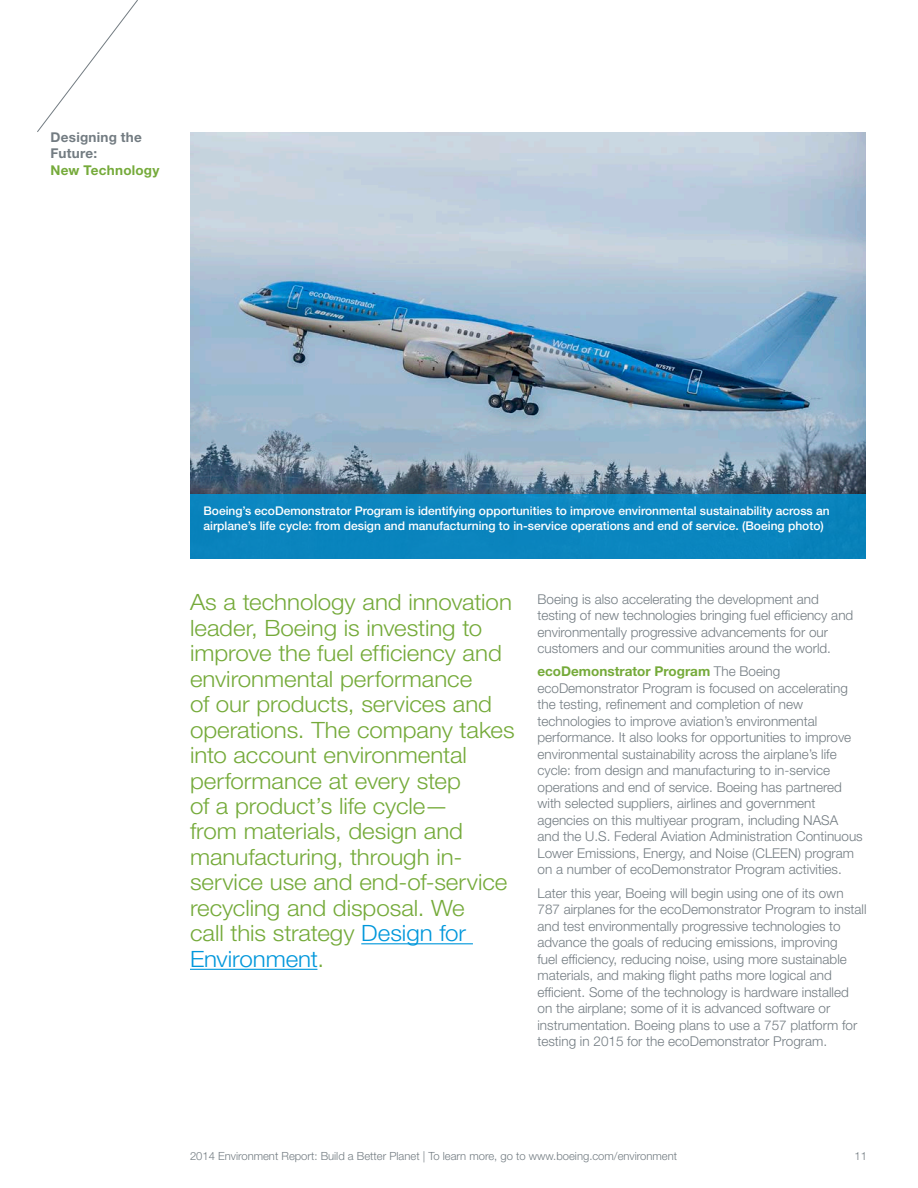
<style>
.page{position:relative;width:918px;height:1188px;background:#fff}
.page>*{position:absolute;margin:0;border:0;box-sizing:border-box;transform-origin:0 0}
.t1{font:300 22.5px/25.5px "Helvetica Neue LT Std";letter-spacing:-.005em;color:#75aa3a;scale:1.07 1}
.t2{font:300 13.5px/16.5px "Helvetica Neue LT Std";color:#737c82}
.page_heads{font:700 13.5px/16.5px "Helvetica Neue LT Std";letter-spacing:.02em;color:#737c82}
.page_heads-2{font:700 13.5px "Helvetica Neue LT Std";letter-spacing:.015em;color:#75aa3a}
.t3{font:500 12px/15px "Helvetica Neue LT Std";color:#fff}
.t4{font:300 11.25px "Helvetica Neue LT Std";color:#737c82}
.s1{color:#0097db}
.s2{font-weight:700;color:#75aa3a}
</style>
<div class="page">
<svg style="left:37px;top:0;width:101px;height:132px"></svg>
<img style="left:190px;top:132px;width:676px;height:427px">
<hr style="left:361px;top:943px;width:112px;height:1px;background:#0097db">
<hr style="left:190px;top:969px;width:127px;height:1px;background:#0097db">
<div style="left:190px;top:494px;width:676px;height:64px;background:#0a85be"></div>
<p class="page_heads" style="left:51px;top:128px;width:93px">Designing the<br>Future:</p>
<p class="page_heads-2" style="left:51px;top:162px;width:110px">New Technology</p>
<p class="t3" style="left:204px;top:503px;width:628px">Boeing’s ecoDemonstrator Program is identifying opportunities to improve environmental sustainability across an airplane’s life cycle: from design and manufacturning to in-service operations and end of service. (Boeing photo)</p>
<p class="t1" style="left:190px;top:589px;width:305px">As a technology and innovation leader, Boeing is investing to improve the fuel efficiency and environmental performance<br>of our products, services and operations. The company takes into account environmental performance at every step<br>of a product’s life cycle—<br>from materials, design and manufacturing, through in&shy;service use and end-of-service recycling and disposal. We<br>call this strategy <span class="s1">Design for<br>Environment</span>.</p>
<p class="t2" style="left:537px;top:590px;width:317px">Boeing is also accelerating the development and testing of new technologies bringing fuel efficiency and environmentally progressive advancements for our customers and our communities around the world.</p>
<p class="t2" style="left:537px;top:663px;width:327px"><span class="s2">ecoDemonstrator Program</span> The Boeing ecoDemonstrator Program is focused on accelerating the testing, refinement and completion of new technologies to improve aviation’s environmental performance. It also looks for opportunities to improve environmental sustainability across the airplane’s life cycle: from design and manufacturing to in-service operations and end of service. Boeing has partnered with selected suppliers, airlines and government agencies on this multiyear program, including NASA and the U.S. Federal Aviation Administration Continuous Lower Emissions, Energy, and Noise (CLEEN) program on a number of ecoDemonstrator Program activities.</p>
<p class="t2" style="left:537px;top:884px;width:331px">Later this year, Boeing will begin using one of its own 787 airplanes for the ecoDemonstrator Program to install and test environmentally progressive technologies to advance the goals of reducing emissions, improving<br>fuel efficiency, reducing noise, using more sustainable materials, and making flight paths more logical and efficient. Some of the technology is hardware installed on the airplane; some of it is advanced software or instrumentation. Boeing plans to use a 757 platform for testing in 2015 for the ecoDemonstrator Program.</p>
<p class="t4" style="left:190px;top:1149px;width:489px">2014 Environment Report: Build a Better Planet | To learn more, go to www.boeing.com/environment</p>
<p class="t4" style="left:854px;top:1149px;width:14px">11</p>
</div>
